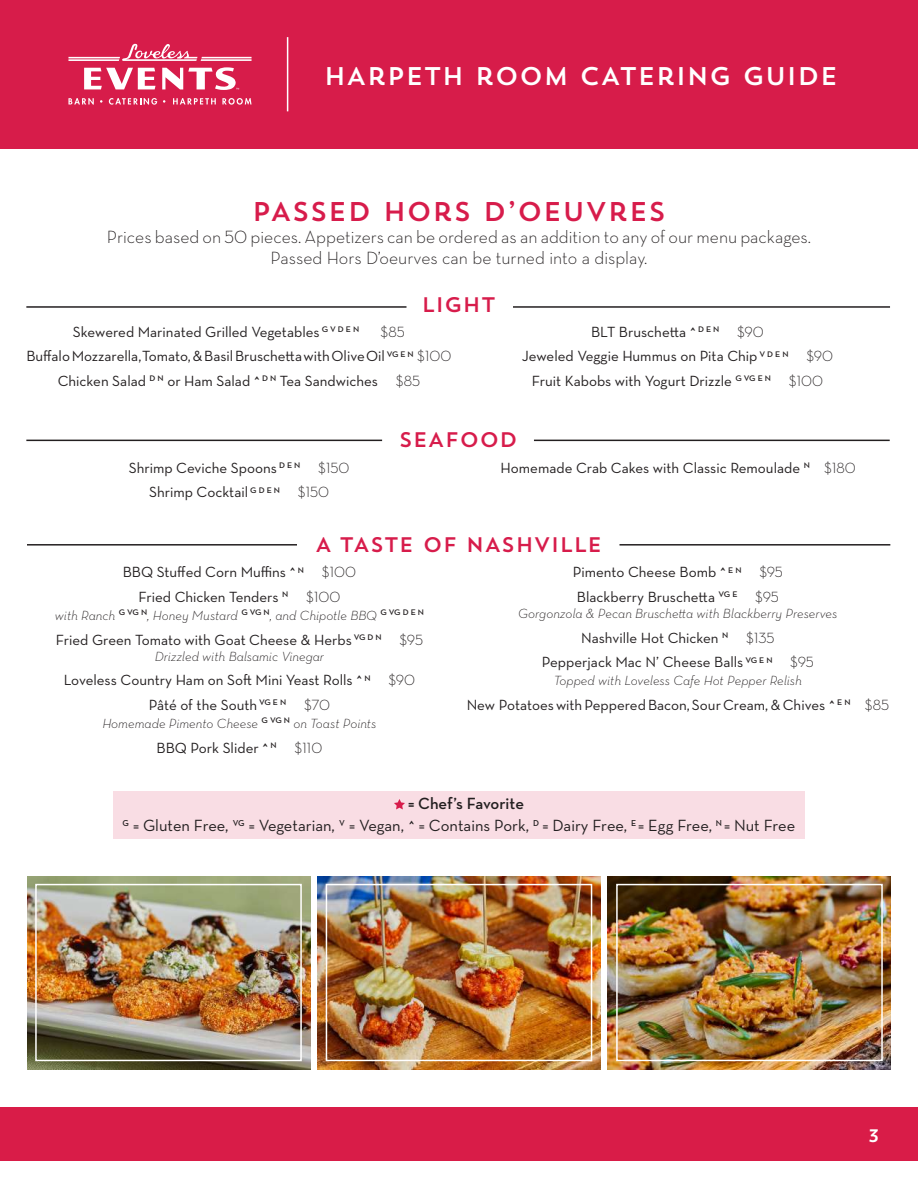
<style>
.page{position:relative;width:918px;height:1188px;background:#fff}
.page>*{position:absolute;margin:0;border:0;box-sizing:border-box;transform-origin:0 0}
.t1{font:27px "Trend Sans One";color:#d71c4b}
.t2{font:25.5px "Trend Sans One";color:#fff}
.t3{font:21px "Trend Sans One";color:#d71c4b}
.t4{font:300 18px/21.6px "Neutraface Text";color:#231f20;text-align:center}
.t5{font:18px "Trend Sans One";color:#fff}
.t6{font:16.5px/21.6px "Neutraface Text";color:#231f20}
.t7{font:15px/24.6px "Neutraface Text";color:#231f20;text-align:center}
.t8{font:300 15px "Neutraface Text";color:#231f20}
.t9{font:italic 300 13.5px "Neutraface Text";color:#231f20}
.s1{font-weight:300}
.s2{font-weight:600;font-size:14.1px}
.s3{font-weight:600}
.s4{font-weight:600;font-size:15px}
</style>
<div class="page">
<div style="left:0;top:1107px;width:918px;height:54px;background:#d91c48"></div>
<div style="left:0;top:0;width:918px;height:148px;background:#d71c4a"></div>
<svg style="left:84px;top:68px;width:72px;height:21px"></svg>
<svg style="left:68px;top:44px;width:184px;height:17px"></svg>
<svg style="left:68px;top:98px;width:26px;height:7px"></svg>
<svg style="left:109px;top:98px;width:48px;height:7px"></svg>
<svg style="left:173px;top:98px;width:43px;height:6px"></svg>
<svg style="left:222px;top:98px;width:30px;height:7px"></svg>
<svg style="left:162px;top:67px;width:77px;height:23px"></svg>
<hr style="left:287px;top:37px;width:1px;height:74px;background:#fff">
<img style="left:27px;top:876px;width:283px;height:193px">
<div style="left:35px;top:884px;width:267px;height:177px;border:2px solid #fff"></div>
<img style="left:317px;top:876px;width:284px;height:193px">
<div style="left:326px;top:884px;width:266px;height:177px;border:2px solid #fff"></div>
<img style="left:608px;top:876px;width:283px;height:193px">
<div style="left:616px;top:884px;width:267px;height:177px;border:2px solid #fff"></div>
<hr style="left:619px;top:544px;width:271px;height:2px;background:#231f20">
<hr style="left:27px;top:544px;width:270px;height:2px;background:#231f20">
<hr style="left:513px;top:306px;width:377px;height:2px;background:#231f20">
<hr style="left:26px;top:306px;width:380px;height:2px;background:#231f20">
<hr style="left:534px;top:440px;width:356px;height:1px;background:#231f20">
<hr style="left:26px;top:440px;width:356px;height:1px;background:#231f20">
<div style="left:113px;top:791px;width:692px;height:48px;background:#f9dde4"></div>
<svg style="left:394px;top:799px;width:11px;height:10px"></svg>
<h2 class="t2" style="left:324px;top:59px;width:516px">HARPETH ROOM CATERING GUIDE</h2>
<h1 class="t1" style="left:252px;top:194px;width:416px">PASSED HORS D’OEUVRES</h1>
<p class="t4" style="left:107px;top:226px;width:706px">Prices based on 50 pieces. Appetizers can be ordered as an addition to any of our menu packages.<br>Passed Hors D’oeurves can be turned into a display.</p>
<h3 class="t3" style="left:422px;top:291px;width:76px">LIGHT</h3>
<p class="t7" style="left:73px;top:319px;width:288px">Skewered Marinated Grilled Vegetables <sup>G</sup> <sup>V</sup> <sup>D</sup> <sup>E</sup> <sup>N</sup></p>
<p class="t8" style="left:381px;top:322px;width:26px">$85</p>
<p class="t7" style="left:26px;top:344px;width:427px">Buffalo Mozzarella, Tomato, &amp; Basil Bruschetta with Olive Oil <sup>VG</sup> <sup>E</sup> <sup>N</sup> <span class="s1">$100</span></p>
<p class="t7" style="left:58px;top:368px;width:364px">Chicken Salad <sup>D</sup> <sup>N</sup> or Ham Salad <span class="s2">^</span> <sup>D</sup> <sup>N</sup> Tea Sandwiches <span class="s1">$85</span></p>
<p class="t7" style="left:522px;top:319px;width:313px">BLT Bruschetta <span class="s2">^</span> <sup>D</sup> <sup>E</sup> <sup>N</sup> <span class="s1">$90<br></span>Jeweled Veggie Hummus on Pita Chip <sup>V</sup> <sup>D</sup> <sup>E</sup> <sup>N</sup> <span class="s1">$90<br></span>Fruit Kabobs with Yogurt Drizzle <sup>G</sup> <sup>VG</sup> <sup>E</sup> <sup>N</sup> <span class="s1">$100</span></p>
<h3 class="t3" style="left:399px;top:426px;width:121px">SEAFOOD</h3>
<p class="t7" style="left:129px;top:455px;width:222px">Shrimp Ceviche Spoons <sup>D</sup> <sup>E</sup> <sup>N</sup> <span class="s1">$150<br></span>Shrimp Cocktail <sup>G</sup> <sup>D</sup> <sup>E</sup> <sup>N</sup> <span class="s1">$150</span></p>
<p class="t7" style="left:501px;top:455px;width:357px">Homemade Crab Cakes with Classic Remoulade <sup>N</sup> <span class="s1">$180</span></p>
<h3 class="t3" style="left:315px;top:531px;width:289px">A TASTE OF NASHVILLE</h3>
<p class="t7" style="left:123px;top:560px;width:235px">BBQ Stuffed Corn Muffins <span class="s2">^</span> <sup>N</sup> <span class="s1">$100<br></span>Fried Chicken Tenders <sup>N</sup> <span class="s1">$100</span></p>
<p class="t9" style="left:55px;top:607px;width:371px">with Ranch <sup>G</sup> <sup>VG</sup> <sup>N</sup>, Honey Mustard <sup>G</sup> <sup>VG</sup> <sup>N</sup>, and Chipotle BBQ <sup>G</sup> <sup>VG</sup> <sup>D</sup> <sup>E</sup> <sup>N</sup></p>
<p class="t7" style="left:56px;top:627px;width:369px">Fried Green Tomato with Goat Cheese &amp; Herbs <sup>VG</sup> <sup>D</sup> <sup>N</sup> <span class="s1">$95</span></p>
<p class="t9" style="left:155px;top:648px;width:171px">Drizzled with Balsamic Vinegar</p>
<p class="t7" style="left:64px;top:668px;width:353px">Loveless Country Ham on Soft Mini Yeast Rolls <span class="s2">^</span> <sup>N</sup> <span class="s1">$90<br></span>Pâté of the South <sup>VG</sup> <sup>E</sup> <sup>N</sup> <span class="s1">$70</span></p>
<p class="t9" style="left:102px;top:715px;width:276px">Homemade Pimento Cheese <sup>G</sup> <sup>VG</sup> <sup>N</sup> on Toast Points</p>
<p class="t7" style="left:157px;top:735px;width:167px">BBQ Pork Slider <span class="s2">^</span> <sup>N</sup> <span class="s1">$110</span></p>
<p class="t7" style="left:573px;top:560px;width:212px;text-align:left">Pimento Cheese Bomb <span class="s2">^</span> <sup>E</sup> <sup>N</sup> <span class="s1">$95<br></span>Blackberry Bruschetta <sup>VG</sup> <sup>E</sup> <span class="s1">$95</span></p>
<p class="t9" style="left:518px;top:605px;width:321px">Gorgonzola &amp; Pecan Bruschetta with Blackberry Preserves</p>
<p class="t7" style="left:542px;top:625px;width:273px">Nashville Hot Chicken <sup>N</sup> <span class="s1">$135<br></span>Pepperjack Mac N’ Cheese Balls <sup>VG</sup> <sup>E</sup> <sup>N</sup> <span class="s1">$95</span></p>
<p class="t9" style="left:554px;top:672px;width:249px">Topped with Loveless Cafe Hot Pepper Relish</p>
<p class="t7" style="left:467px;top:692px;width:424px">New Potatoes with Peppered Bacon, Sour Cream, &amp; Chives <span class="s2">^</span> <sup>E</sup> <sup>N</sup> <span class="s1">$85</span></p>
<p class="t6" style="left:122px;top:793px;width:674px;text-indent:286px"><span class="s3">= Chef’s Favorite<br></span><sup>G</sup> = Gluten Free, <sup>VG</sup> = Vegetarian, <sup>V</sup> = Vegan, <span class="s4">^</span> = Contains Pork, <sup>D</sup> = Dairy Free, <sup>E</sup> = Egg Free, <sup>N</sup> = Nut Free</p>
<p class="t5" style="left:868px;top:1124px;width:14px">3</p>
</div>
